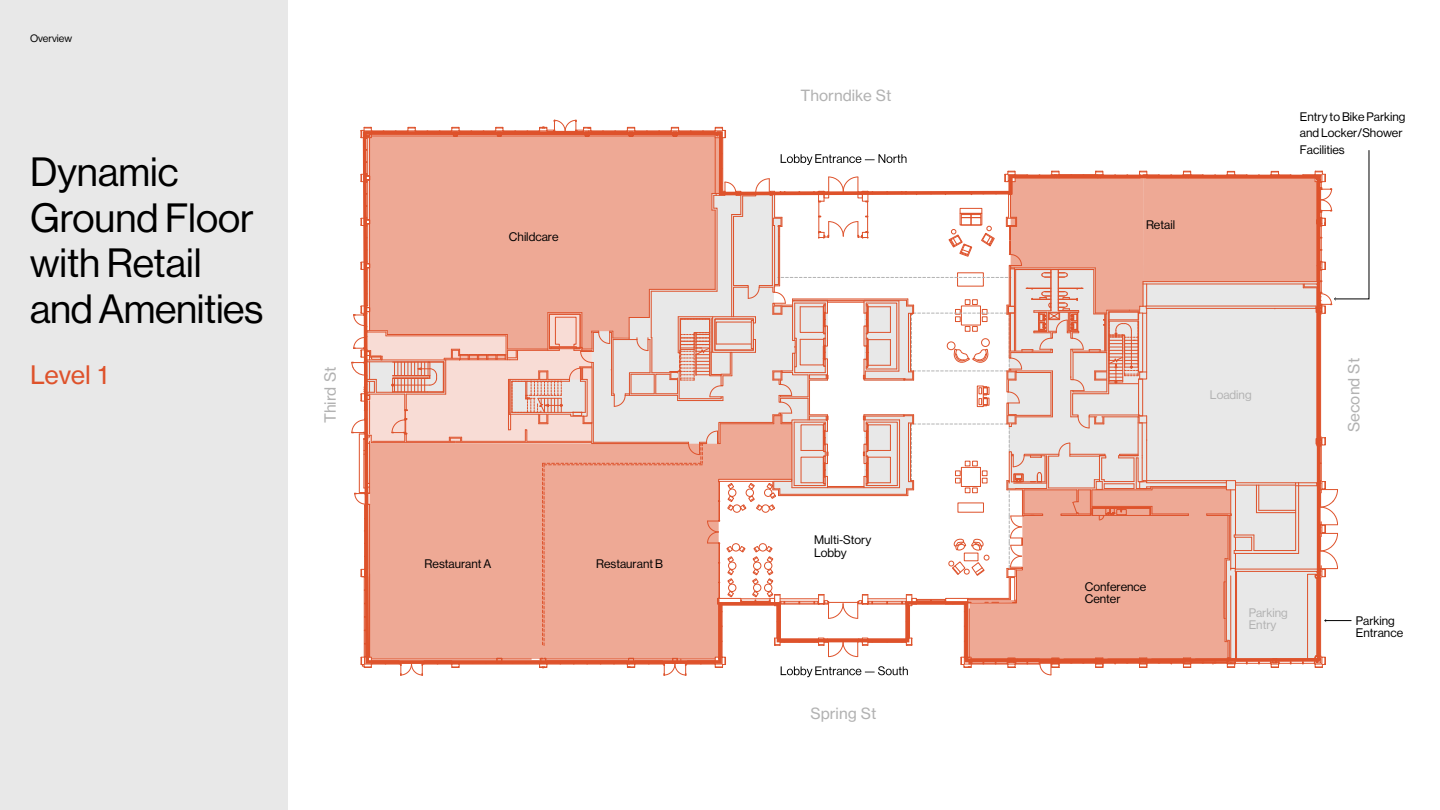
<style>
.page{position:relative;width:1440px;height:810px;background:#fff}
.page>*{position:absolute;margin:0;border:0;box-sizing:border-box;transform-origin:0 0}
.t1{font:40px/45.5px "N Haas Grotesk DS Pro 55 Rg";color:#000}
.t2{font:25.12px "N Haas Grotesk TX Pro 55 Rg";letter-spacing:-.01em;color:#de522b}
.t3{font:15.25px "N Haas Grotesk TX Pro 55 Rg";color:#b2b2b2}
.t4{font:12.12px/12.5px "N Haas Grotesk DS Pro 55 Rg";color:#000}
.t5{font:12.12px/12.5px "N Haas Grotesk DS Pro 55 Rg";color:#b2b2b2}
.t6{font:10.5px "N Haas Grotesk DS Pro 55 Rg";color:#000}
</style>
<div class="page">
<div style="left:0;top:0;width:288px;height:810px;background:#e8e8e8"></div>
<svg style="left:351px;top:120px;width:1018px;height:557px"></svg>
<svg style="left:363px;top:131px;width:957px;height:533px"></svg>
<p class="t6" style="left:30px;top:33px;width:44px">Overview</p>
<h1 class="t1" style="left:30px;top:150px;width:235px">Dynamic<br>Ground Floor with Retail and Amenities</h1>
<h2 class="t2" style="left:30px;top:359px;width:79px">Level 1</h2>
<p class="t3" style="left:321px;top:423px;width:58px;rotate:-90deg">Third St</p>
<p class="t4" style="left:509px;top:231px;width:51px">Childcare</p>
<p class="t4" style="left:425px;top:558px;width:68px">Restaurant A</p>
<p class="t4" style="left:596px;top:558px;width:68px">Restaurant B</p>
<p class="t3" style="left:800px;top:86px;width:92px">Thorndike St</p>
<p class="t4" style="left:814px;top:534px;width:59px">Multi-Story<br>Lobby</p>
<p class="t3" style="left:811px;top:704px;width:67px">Spring St</p>
<p class="t4" style="left:1146px;top:218px;width:31px">Retail</p>
<p class="t4" style="left:1300px;top:108px;width:107px;line-height:16.6px">Entry to Bike Parking and Locker/Shower<br>Facilities</p>
<p class="t5" style="left:1210px;top:388px;width:43px">Loading</p>
<p class="t3" style="left:1345px;top:432px;width:76px;rotate:-90deg">Second St</p>
<p class="t4" style="left:1085px;top:580px;width:63px">Conference<br>Center</p>
<p class="t5" style="left:1249px;top:606px;width:40px">Parking<br>Entry</p>
<p class="t4" style="left:1356px;top:615px;width:49px;line-height:12.1px">Parking<br>Entrance</p>
</div>
